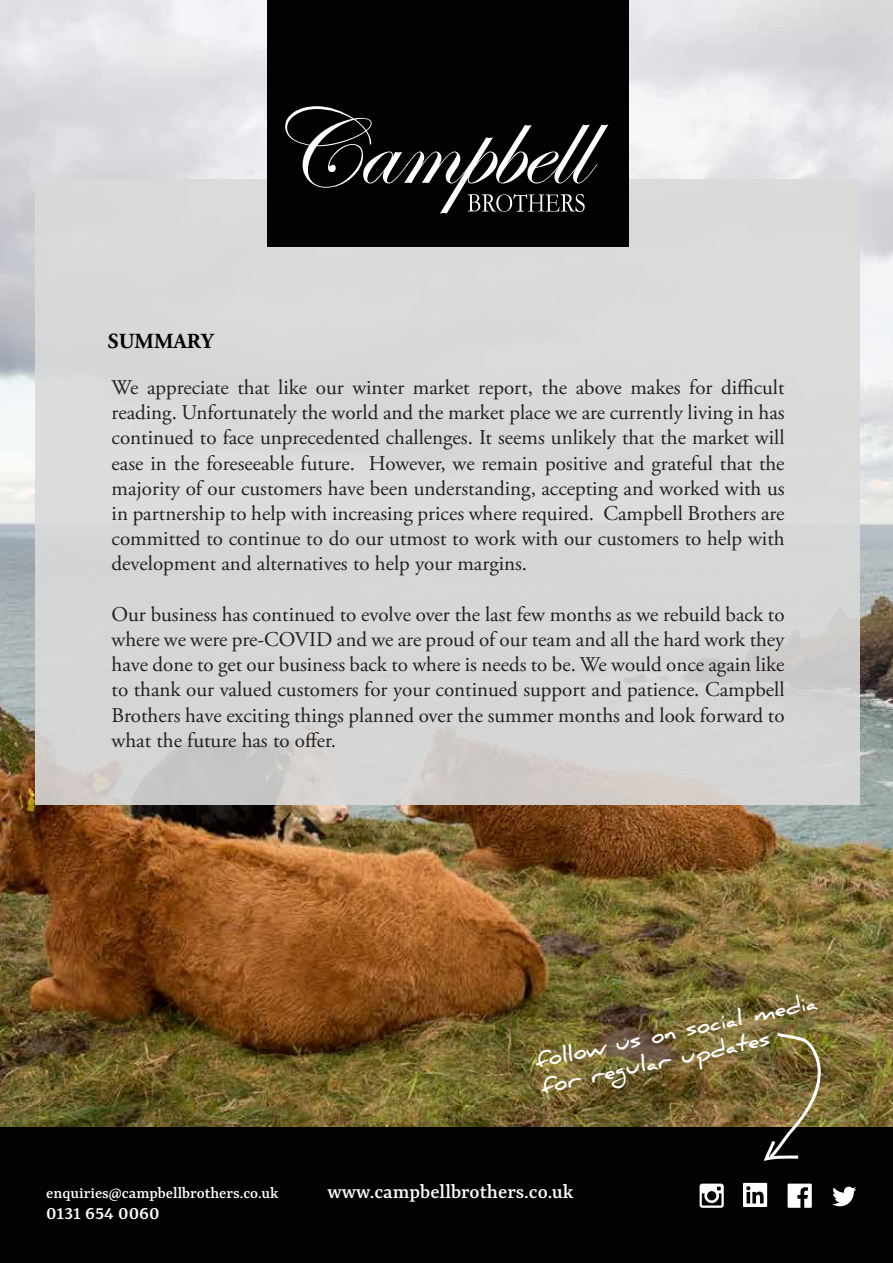
<style>
.page{position:relative;width:893px;height:1263px;background:#fff}
.page>*{position:absolute;margin:0;border:0;box-sizing:border-box;transform-origin:0 0}
.t1{font:700 21.45px/25.8px "Daniel";color:#fff}
.t2{font:500 21.45px "Rasa";color:#fff}
.t3{font:700 21.45px "Adobe Garamond Pro";color:#020203}
.t4{font:21px/25.2px "Adobe Garamond Pro";color:#231f20;text-align:justify}
.t5{font:500 16.8px "Rasa";color:#fff}
</style>
<div class="page">
<img style="left:0;top:0;width:893px;height:1127px">
<div style="left:0;top:1127px;width:893px;height:136px;background:#020203"></div>
<svg style="left:700px;top:1183px;width:24px;height:25px"></svg>
<div style="left:35px;top:179px;width:825px;height:625px;background:#dadada"></div>
<div style="left:267px;top:0;width:361px;height:247px;background:#020203"></div>
<svg style="left:285px;top:106px;width:323px;height:108px"></svg>
<svg style="left:761px;top:1031px;width:63px;height:130px"></svg>
<svg style="left:743px;top:1183px;width:24px;height:24px"></svg>
<svg style="left:788px;top:1183px;width:24px;height:25px"></svg>
<svg style="left:832px;top:1186px;width:24px;height:20px"></svg>
<p class="t3" style="left:108px;top:329px;width:107px">SUMMARY</p>
<p class="t4" style="left:112px;top:375px;width:674px">We appreciate that like our winter market report, the above makes for difficult reading. Unfortunately the world and the market place we are currently living in has continued to face unprecedented challenges. It seems unlikely that the market will ease in the foreseeable future. However, we remain positive and grateful that the majority of our customers have been understanding, accepting and worked with us in partnership to help with increasing prices where required. Campbell Brothers are committed to continue to do our utmost to work with our customers to help with development and alternatives to help your margins.</p>
<p class="t4" style="left:112px;top:602px;width:674px">Our business has continued to evolve over the last few months as we rebuild back to where we were pre-COVID and we are proud of our team and all the hard work they have done to get our business back to where is needs to be. We would once again like to thank our valued customers for your continued support and patience. Campbell Brothers have exciting things planned over the summer months and look forward to what the future has to offer.</p>
<p class="t1" style="left:532px;top:1048px;width:290px;rotate:-12deg">follow us on social media for regular updates</p>
<p class="t5" style="left:46px;top:1183px;width:234px">enquiries@campbellbrothers.co.uk</p>
<p class="t2" style="left:328px;top:1178px;width:247px">www.campbellbrothers.co.uk</p>
<p class="t2" style="left:46px;top:1200px;width:115px">0131 654 0060</p>
</div>
